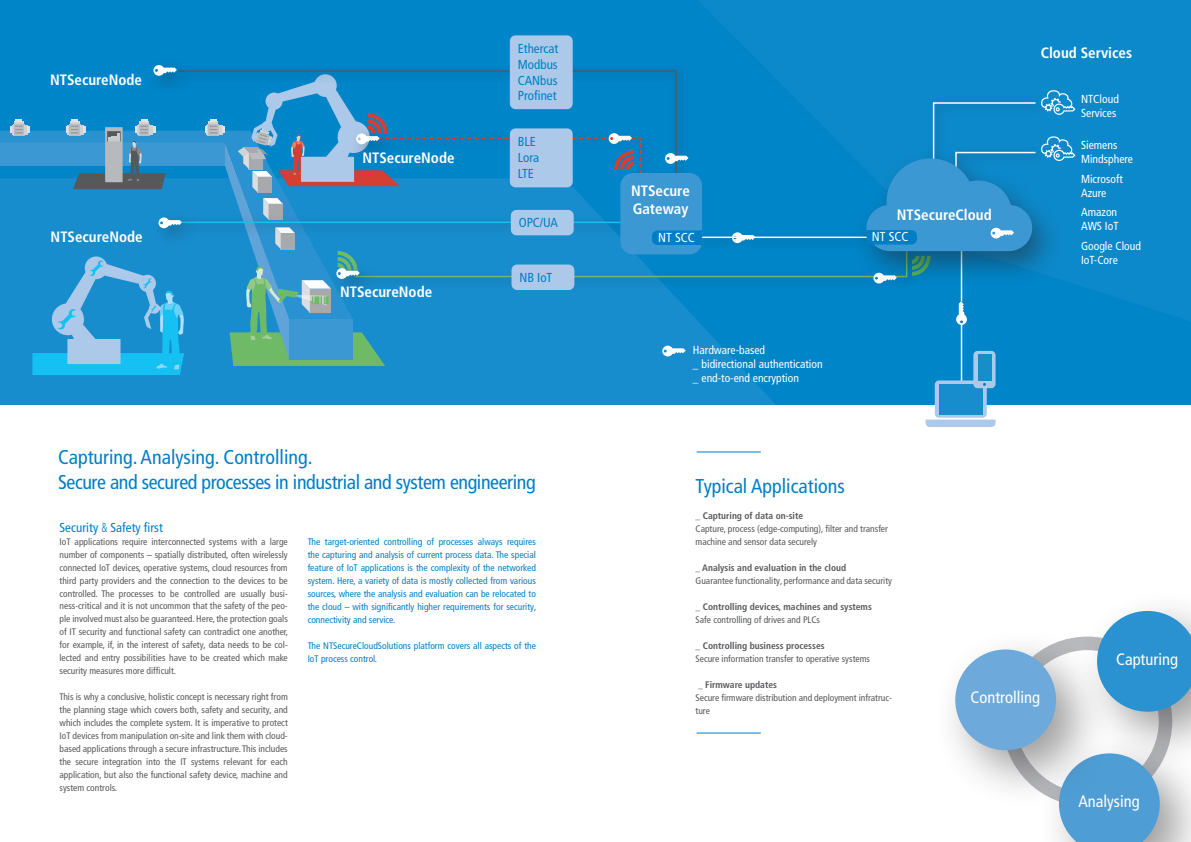
<style>
.page{position:relative;width:1191px;height:842px;background:#fff}
.page>*{position:absolute;margin:0;border:0;box-sizing:border-box;transform-origin:0 0}
.t1{font:condensed 20px/25px "Frutiger LT Pro";letter-spacing:-.02em;color:#007ec5}
.t2{font:condensed 20px "Frutiger LT Pro";color:#007ec5}
.t3{font:condensed 16.5px "Frutiger LT Pro";color:#fff}
.t4{font:700 condensed 15px/18px "Frutiger LT Pro";color:#fff}
.t5{font:condensed 13px/15.6px "Frutiger LT Pro";color:#007ec5;text-align:justify}
.t6{font:condensed 13px "Frutiger LT Pro";color:#fff}
.t7{font:condensed 11.6px/14px "Frutiger LT Pro";color:#fff}
.t8{font:condensed 9.5px/13px "Frutiger LT Pro";color:#57585a}
.t9{font:condensed 9.5px/13px "Frutiger LT Pro";color:#007ec5;text-align:justify}
.t10{font:700 condensed 9.5px "Frutiger LT Pro";color:#57585a}
.s1{font-weight:300}
</style>
<div class="page">
<hr style="left:696px;top:451px;width:65px;height:1px;background:#007ec5">
<hr style="left:696px;top:732px;width:65px;height:1px;background:#007ec5">
<svg style="left:1056px;top:611px;width:135px;height:231px;background:#7eb3d6"></svg>
<div style="left:933px;top:627px;width:181px;height:182px;background:#231f20;opacity:.45"></div>
<div style="left:955px;top:649px;width:101px;height:101px;background:#6da9db;border-radius:50%"></div>
<div style="left:0;top:0;width:1191px;height:405px;background:#0085c9"></div>
<div style="left:0;top:319px;width:776px;height:86px;background:#178dce"></div>
<svg style="left:699px;top:0;width:492px;height:321px;fill:#0c89cb"></svg>
<svg style="left:0;top:131px;width:205px;height:188px;background:#1a8dce"></svg>
<div style="left:173px;top:64px;width:516px;height:127px;background:#231f20;opacity:.45"></div>
<svg style="left:177px;top:70px;width:500px;height:111px"></svg>
<div style="left:146px;top:58px;width:49px;height:37px;background:#231f20;opacity:.45"></div>
<svg style="left:153px;top:65px;width:24px;height:11px"></svg>
<hr style="left:182px;top:222px;width:479px;height:1px;background:#15c0f2">
<div style="left:151px;top:210px;width:49px;height:38px;background:#231f20;opacity:.45"></div>
<svg style="left:158px;top:217px;width:24px;height:11px"></svg>
<svg style="left:66px;top:119px;width:100px;height:70px"></svg>
<svg style="left:32px;top:256px;width:152px;height:119px;background:#38a5db"></svg>
<div style="left:13px;top:124px;width:11px;height:11px;background:#bcbdc0"></div>
<svg style="left:11px;top:119px;width:19px;height:15px"></svg>
<hr style="left:960px;top:324px;width:2px;height:72px;background:#fff">
<svg style="left:934px;top:380px;width:52px;height:38px"></svg>
<div style="left:939px;top:384px;width:43px;height:30px;background:#178dce"></div>
<svg style="left:925px;top:420px;width:70px;height:7px"></svg>
<div style="left:973px;top:351px;width:22px;height:37px;background:#acc9e9;border-radius:4px"></div>
<div style="left:977px;top:354px;width:14px;height:27px;background:#178dce"></div>
<div style="left:510px;top:35px;width:63px;height:74px;background:#acc9e9;border-radius:6px"></div>
<svg style="left:205px;top:74px;width:870px;height:292px"></svg>
<h3 class="t4" style="left:50px;top:71px;width:94px">NTSecureNode</h3>
<h3 class="t4" style="left:51px;top:228px;width:94px">NTSecureNode</h3>
<h3 class="t4" style="left:362px;top:149px;width:94px">NTSecureNode</h3>
<h3 class="t4" style="left:340px;top:283px;width:94px">NTSecureNode</h3>
<h3 class="t5" style="left:518px;top:41px;width:42px">Ethercat Modbus CANbus Profinet</h3>
<h3 class="t5" style="left:518px;top:134px;width:23px;text-align:left">BLE<br>Lora<br>LTE</h3>
<h3 class="t5" style="left:519px;top:215px;width:41px">OPC/UA</h3>
<h3 class="t5" style="left:519px;top:270px;width:35px">NB IoT</h3>
<h1 class="t1" style="left:58px;top:445px;width:479px">Capturing. Analysing. Controlling.<br>Secure and secured processes in industrial and system engineering</h1>
<h3 class="t5" style="left:60px;top:519px;width:105px">Security <span class="s1">&amp;</span> Safety first</h3>
<p class="t8" style="left:60px;top:535px;width:230px;text-align:justify">IoT applications require interconnected systems with a large number of components – spatially distributed, often wirelessly connected IoT devices, operative systems, cloud resources from third party providers and the connection to the devices to be controlled. The processes to be controlled are usually busi&shy;ness-critical and it is not uncommon that the safety of the peo&shy;ple involved must also be guaranteed. Here, the protection goals of IT security and functional safety can contradict one another, for example, if, in the interest of safety, data needs to be col&shy;lected and entry possibilities have to be created which make security measures more difficult.</p>
<p class="t8" style="left:60px;top:691px;width:230px;text-align:justify">This is why a conclusive, holistic concept is necessary right from the planning stage which covers both, safety and security, and which includes the complete system. It is imperative to protect IoT devices from manipulation on-site and link them with cloud&shy;based applications through a secure infrastructure. This includes the secure integration into the IT systems relevant for each application, but also the functional safety device, machine and system controls.</p>
<p class="t9" style="left:308px;top:535px;width:230px">The target-oriented controlling of processes always requires the capturing and analysis of current process data. The special feature of IoT applications is the complexity of the networked system. Here, a variety of data is mostly collected from various sources, where the analysis and evaluation can be relocated to the cloud – with significantly higher requirements for security, connectivity and service.</p>
<p class="t9" style="left:308px;top:639px;width:230px">The NTSecureCloudSolutions platform covers all aspects of the<br>IoT process control.</p>
<h3 class="t4" style="left:631px;top:182px;width:60px">NTSecure<br>Gateway</h3>
<h3 class="t4" style="left:897px;top:205px;width:96px">NTSecureCloud</h3>
<h3 class="t6" style="left:658px;top:230px;width:38px">NT SCC</h3>
<h3 class="t6" style="left:872px;top:229px;width:38px">NT SCC</h3>
<p class="t7" style="left:693px;top:343px;width:131px">Hardware-based<br>_ bidirectional authentication _ end-to-end encryption</p>
<h3 class="t4" style="left:1040px;top:44px;width:93px">Cloud Services</h3>
<p class="t7" style="left:1081px;top:92px;width:39px">NTCloud<br>Services</p>
<p class="t7" style="left:1081px;top:138px;width:54px">Siemens<br>Mindsphere</p>
<p class="t7" style="left:1081px;top:172px;width:43px">Microsoft<br>Azure</p>
<p class="t7" style="left:1081px;top:206px;width:39px">Amazon<br>AWS IoT</p>
<p class="t7" style="left:1081px;top:239px;width:62px">Google Cloud<br>IoT-Core</p>
<h1 class="t2" style="left:695px;top:475px;width:151px">Typical Applications</h1>
<p class="t10" style="left:695px;top:510px;width:109px">_ Capturing of data on-site</p>
<p class="t8" style="left:695px;top:523px;width:194px">Capture, process (edge-computing), filter and transfer machine and sensor data securely</p>
<p class="t10" style="left:695px;top:562px;width:152px">_ Analysis and evaluation in the cloud</p>
<p class="t8" style="left:695px;top:575px;width:198px">Guarantee functionality, performance and data security</p>
<p class="t10" style="left:695px;top:601px;width:178px">_ Controlling devices, machines and systems</p>
<p class="t8" style="left:695px;top:614px;width:126px">Safe controlling of drives and PLCs</p>
<p class="t10" style="left:695px;top:640px;width:130px">_ Controlling business processes</p>
<p class="t8" style="left:695px;top:653px;width:176px">Secure information transfer to operative systems</p>
<p class="t10" style="left:698px;top:679px;width:80px">_ Firmware updates</p>
<p class="t8" style="left:695px;top:692px;width:198px">Secure firmware distribution and deployment infratruc&shy;ture</p>
<h2 class="t3" style="left:970px;top:688px;width:71px">Controlling</h2>
<h2 class="t3" style="left:1116px;top:650px;width:63px">Capturing</h2>
<h2 class="t3" style="left:1078px;top:792px;width:63px">Analysing</h2>
</div>
